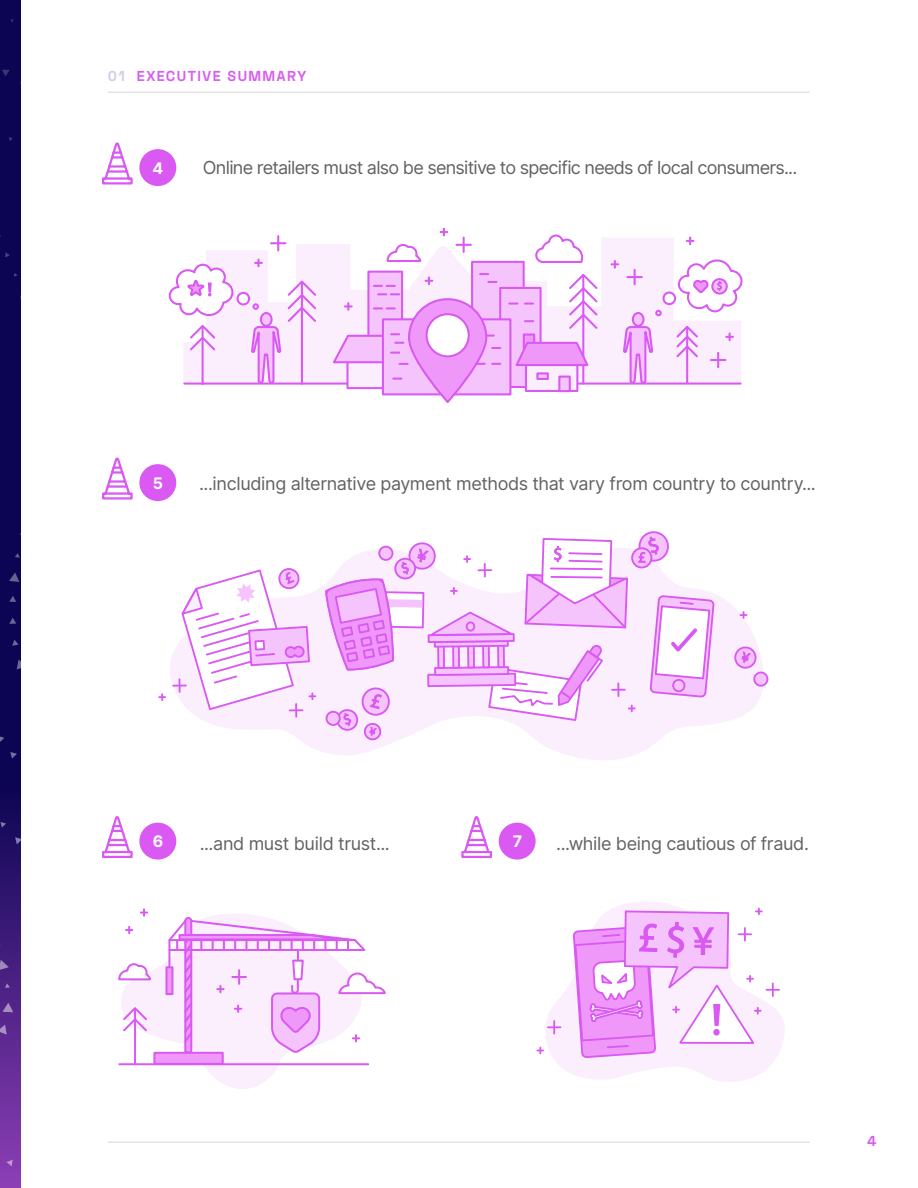
<style>
.page{position:relative;width:918px;height:1188px;background:#fff}
.page>*{position:absolute;margin:0;border:0;box-sizing:border-box;transform-origin:0 0}
.t1{font:18px "Inter";letter-spacing:-.025em;color:#626264}
.t2{font:700 15.9px "Inter";color:#fff}
.t3{font:700 14.4px "Space Grotesk";letter-spacing:.105em;color:#d760ee}
.s1{color:#d1cfe2}
</style>
<div class="page">
<svg style="left:0;top:0;width:20px;height:1188px;background:#210e63"></svg>
<svg style="left:0;top:1023px;width:10px;height:12px"></svg>
<svg style="left:2px;top:1002px;width:14px;height:14px"></svg>
<svg style="left:5px;top:983px;width:6px;height:7px"></svg>
<svg style="left:0;top:960px;width:10px;height:14px"></svg>
<svg style="left:0;top:940px;width:1px;height:13px"></svg>
<svg style="left:6px;top:1158px;width:8px;height:8px"></svg>
<svg style="left:13px;top:836px;width:7px;height:10px"></svg>
<svg style="left:0;top:821px;width:6px;height:8px"></svg>
<svg style="left:0;top:734px;width:17px;height:26px"></svg>
<svg style="left:14px;top:659px;width:6px;height:14px"></svg>
<svg style="left:12px;top:640px;width:8px;height:8px"></svg>
<svg style="left:9px;top:617px;width:9px;height:9px"></svg>
<svg style="left:9px;top:595px;width:9px;height:9px"></svg>
<svg style="left:9px;top:572px;width:11px;height:13px"></svg>
<svg style="left:15px;top:553px;width:5px;height:6px"></svg>
<svg style="left:13px;top:273px;width:5px;height:5px"></svg>
<svg style="left:4px;top:252px;width:6px;height:7px"></svg>
<svg style="left:7px;top:136px;width:6px;height:6px"></svg>
<svg style="left:18px;top:80px;width:2px;height:10px"></svg>
<svg style="left:0;top:67px;width:10px;height:10px"></svg>
<svg style="left:9px;top:18px;width:5px;height:5px"></svg>
<svg style="left:183px;top:238px;width:558px;height:145px;fill:#fbeefd"></svg>
<hr style="left:184px;top:383px;width:557px;height:2px;background:#d959f2">
<hr style="left:202px;top:328px;width:2px;height:56px;background:#d959f2">
<svg style="left:188px;top:323px;width:29px;height:29px"></svg>
<hr style="left:686px;top:328px;width:2px;height:55px;background:#d959f2">
<svg style="left:675px;top:324px;width:25px;height:35px"></svg>
<hr style="left:582px;top:277px;width:2px;height:106px;background:#d959f2">
<svg style="left:567px;top:272px;width:32px;height:59px"></svg>
<svg style="left:250px;top:279px;width:68px;height:106px;background:#f5d2fb"></svg>
<div style="left:252px;top:303px;width:7px;height:7px;border:2px solid #d959f2;border-radius:50%"></div>
<svg style="left:622px;top:311px;width:39px;height:74px;background:#f1bff9"></svg>
<div style="left:655px;top:310px;width:7px;height:6px;border:2px solid #d959f2;border-radius:50%"></div>
<div style="left:238px;top:293px;width:11px;height:11px;background:#fff;border-radius:50%"></div>
<div style="left:237px;top:292px;width:13px;height:13px;border:2px solid #d959f2;border-radius:50%"></div>
<div style="left:664px;top:293px;width:11px;height:11px;background:#fff;border-radius:50%"></div>
<div style="left:663px;top:292px;width:13px;height:13px;border:2px solid #d959f2;border-radius:50%"></div>
<svg style="left:168px;top:263px;width:66px;height:54px"></svg>
<svg style="left:678px;top:260px;width:64px;height:52px"></svg>
<div style="left:472px;top:262px;width:52px;height:122px;background:#f6c4fc"></div>
<div style="left:471px;top:261px;width:54px;height:124px;border:2px solid #d959f2"></div>
<div style="left:500px;top:288px;width:41px;height:99px;background:#f6c4fc"></div>
<div style="left:499px;top:287px;width:43px;height:101px;border:2px solid #d959f2"></div>
<div style="left:368px;top:272px;width:34px;height:115px;background:#f6c4fc"></div>
<div style="left:367px;top:271px;width:36px;height:117px;border:2px solid #d959f2"></div>
<div style="left:348px;top:347px;width:65px;height:41px;background:#fbeefd"></div>
<div style="left:346px;top:346px;width:68px;height:43px;border:2px solid #d959f2"></div>
<div style="left:383px;top:319px;width:127px;height:75px;background:#f6c4fc"></div>
<div style="left:382px;top:318px;width:129px;height:77px;border:2px solid #d959f2"></div>
<svg style="left:525px;top:303px;width:8px;height:2px"></svg>
<svg style="left:509px;top:303px;width:8px;height:2px"></svg>
<svg style="left:374px;top:285px;width:21px;height:2px"></svg>
<svg style="left:378px;top:293px;width:21px;height:2px"></svg>
<svg style="left:374px;top:307px;width:21px;height:2px"></svg>
<svg style="left:393px;top:378px;width:8px;height:2px"></svg>
<svg style="left:487px;top:335px;width:7px;height:2px"></svg>
<svg style="left:492px;top:347px;width:8px;height:2px"></svg>
<svg style="left:492px;top:363px;width:8px;height:2px"></svg>
<svg style="left:480px;top:273px;width:8px;height:2px"></svg>
<svg style="left:488px;top:281px;width:8px;height:2px"></svg>
<svg style="left:330px;top:333px;width:78px;height:32px"></svg>
<svg style="left:525px;top:320px;width:8px;height:2px"></svg>
<svg style="left:409px;top:299px;width:77px;height:103px;fill:#f098f9"></svg>
<div style="left:408px;top:298px;width:79px;height:105px;border:2px solid #d959f2;border-radius:39px"></div>
<div style="left:427px;top:314px;width:42px;height:42px;background:#fff;border-radius:50%"></div>
<div style="left:426px;top:313px;width:44px;height:44px;border:2px solid #d959f2;border-radius:50%"></div>
<div style="left:526px;top:350px;width:51px;height:41px;background:#fbeefd"></div>
<div style="left:525px;top:348px;width:53px;height:44px;border:2px solid #d959f2"></div>
<div style="left:524px;top:335px;width:10px;height:14px;background:#f098f9"></div>
<div style="left:523px;top:333px;width:12px;height:17px;border:2px solid #d959f2"></div>
<div style="left:559px;top:377px;width:11px;height:14px;background:#f6c4fc"></div>
<div style="left:558px;top:376px;width:13px;height:16px;border:2px solid #d959f2"></div>
<div style="left:537px;top:373px;width:11px;height:6px;background:#f6c4fc"></div>
<div style="left:536px;top:372px;width:13px;height:8px;border:2px solid #d959f2"></div>
<svg style="left:515px;top:341px;width:75px;height:27px;background:#ed9af8"></svg>
<svg style="left:534px;top:234px;width:50px;height:30px"></svg>
<svg style="left:386px;top:243px;width:37px;height:20px"></svg>
<svg style="left:627px;top:270px;width:15px;height:14px"></svg>
<svg style="left:612px;top:261px;width:6px;height:7px"></svg>
<svg style="left:711px;top:353px;width:14px;height:14px"></svg>
<svg style="left:456px;top:238px;width:15px;height:14px"></svg>
<svg style="left:441px;top:229px;width:6px;height:6px"></svg>
<svg style="left:271px;top:236px;width:14px;height:14px"></svg>
<svg style="left:255px;top:260px;width:7px;height:6px"></svg>
<svg style="left:687px;top:238px;width:7px;height:6px"></svg>
<svg style="left:726px;top:333px;width:7px;height:7px"></svg>
<svg style="left:345px;top:303px;width:7px;height:7px"></svg>
<svg style="left:426px;top:277px;width:6px;height:7px"></svg>
<svg style="left:102px;top:142px;width:31px;height:43px"></svg>
<div style="left:139px;top:149px;width:37px;height:37px;background:#d959f2;border-radius:50%"></div>
<svg style="left:102px;top:457px;width:31px;height:43px"></svg>
<div style="left:139px;top:464px;width:37px;height:37px;background:#d959f2;border-radius:50%"></div>
<svg style="left:170px;top:586px;width:596px;height:174px"></svg>
<svg style="left:734px;top:646px;width:24px;height:23px"></svg>
<div style="left:754px;top:672px;width:14px;height:14px;background:#f6c4fc;border-radius:50%"></div>
<div style="left:753px;top:672px;width:15px;height:15px;border:2px solid #d959f2;border-radius:50%"></div>
<svg style="left:159px;top:694px;width:6px;height:6px"></svg>
<svg style="left:741px;top:612px;width:6px;height:6px"></svg>
<svg style="left:173px;top:568px;width:142px;height:149px"></svg>
<svg style="left:324px;top:531px;width:390px;height:209px"></svg>
<svg style="left:102px;top:816px;width:31px;height:42px"></svg>
<div style="left:139px;top:823px;width:37px;height:37px;background:#d959f2;border-radius:50%"></div>
<svg style="left:461px;top:816px;width:31px;height:42px"></svg>
<div style="left:499px;top:823px;width:37px;height:37px;background:#d959f2;border-radius:50%"></div>
<svg style="left:118px;top:909px;width:268px;height:180px"></svg>
<svg style="left:543px;top:901px;width:242px;height:181px"></svg>
<svg style="left:537px;top:1048px;width:6px;height:5px"></svg>
<svg style="left:548px;top:1021px;width:13px;height:13px"></svg>
<svg style="left:574px;top:908px;width:205px;height:151px"></svg>
<hr style="left:108px;top:1142px;width:702px;height:1px;background:#e2e3e3">
<hr style="left:108px;top:92px;width:702px;height:1px;background:#e3e3e3">
<p class="t3" style="left:108px;top:66px;width:200px"><span class="s1">01</span> EXECUTIVE SUMMARY</p>
<p class="t2" style="left:152px;top:156px;width:12px">4</p>
<p class="t1" style="left:203px;top:154px;width:596px">Online retailers must also be sensitive to specific needs of local consumers...</p>
<p class="t2" style="left:153px;top:471px;width:12px">5</p>
<p class="t1" style="left:199px;top:470px;width:618px">...including alternative payment methods that vary from country to country...</p>
<p class="t2" style="left:153px;top:830px;width:12px">6</p>
<p class="t2" style="left:513px;top:830px;width:11px">7</p>
<p class="t1" style="left:200px;top:830px;width:192px">...and must build trust...</p>
<p class="t1" style="left:556px;top:830px;width:254px">...while being cautious of fraud.</p>
<p class="t3" style="left:867px;top:1132px;width:10px">4</p>
</div>
